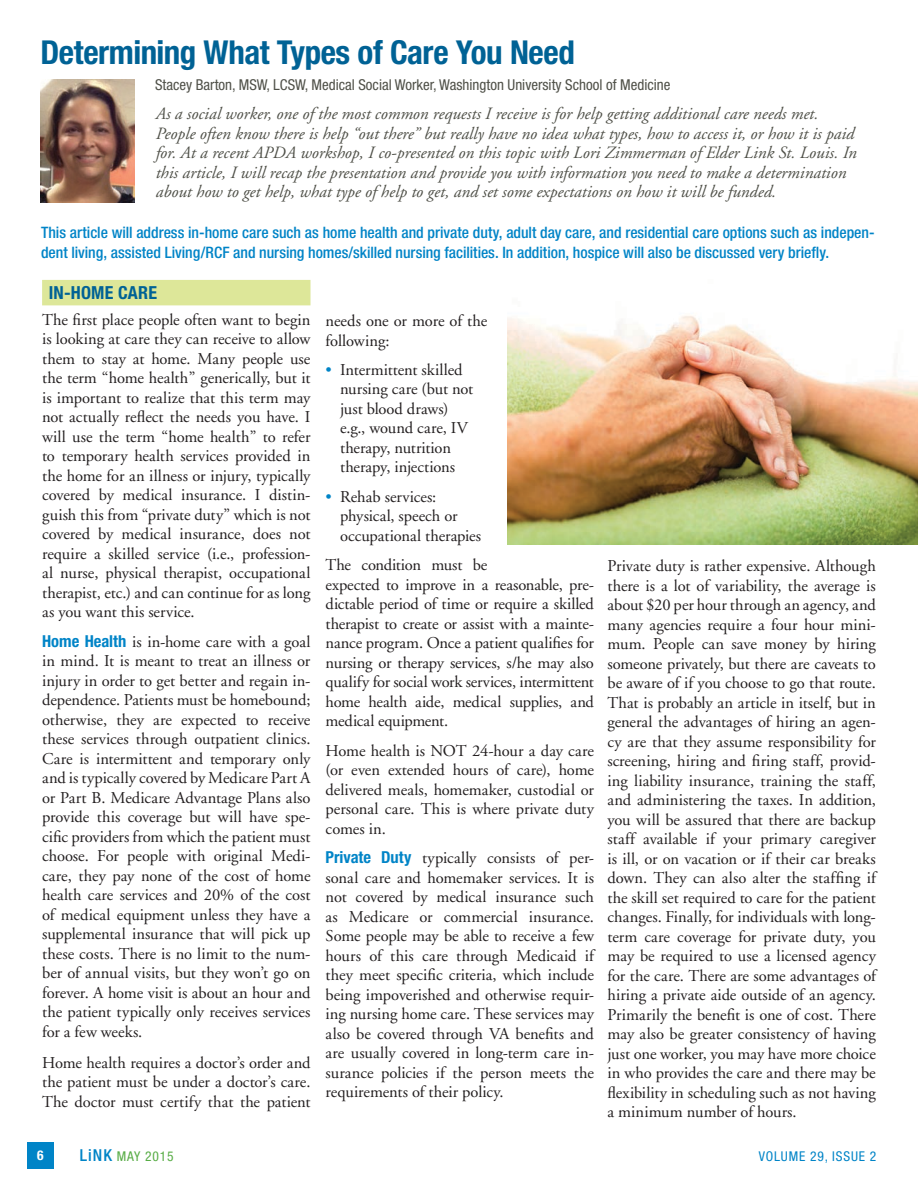
<style>
.page{position:relative;width:918px;height:1188px;background:#fff}
.page>*{position:absolute;margin:0;border:0;box-sizing:border-box;transform-origin:0 0}
.main_Title{font:700 condensed 33px "Helvetica Neue LT Std";letter-spacing:-.015em;color:#006295}
.Main_Body_Copy{font:700 condensed 18px "Helvetica Neue LT Std";letter-spacing:.01em;color:#006295}
.t1{font:italic 17.25px/19.5px "Adobe Garamond";color:#4f5048}
.Main_Body_Copy-2{font:16.5px/19.5px "Adobe Garamond";letter-spacing:-.005em;color:#231f20;text-align:justify}
.Intro_Copy{font:500 condensed 15.75px/19.5px "Helvetica Neue LT Std";color:#0084c7}
.By_Line{font:condensed 15px "Helvetica Neue LT Std";color:#4f5048}
.t2{font:condensed 13.5px "Helvetica Neue LT Std";letter-spacing:.06em;color:#0084c7}
.t3{font:condensed 13.5px "Helvetica Neue LT Std";letter-spacing:.06em;color:#57ac45}
.t4{font:700 condensed 13.5px "Helvetica Neue LT Std";color:#fff}
.s1{font-family:"Helvetica Neue LT Std";font-weight:700;font-stretch:condensed;color:#0084c7}
.s2{color:#0084c7}
.s3{font-weight:500;font-size:16.5px;color:#0084c7}
</style>
<div class="page">
<div style="left:27px;top:1142px;width:27px;height:27px;background:#0084c7"></div>
<div style="left:42px;top:280px;width:268px;height:25px;background:#dde799"></div>
<img style="left:40px;top:80px;width:95px;height:122px">
<img style="left:508px;top:315px;width:410px;height:229px">
<p class="main_Title" style="left:40px;top:32px;width:536px">Determining What Types of Care You Need</p>
<p class="By_Line" style="left:155px;top:76px;width:517px">Stacey Barton, MSW, LCSW, Medical Social Worker, Washington University School of Medicine</p>
<p class="t1" style="left:155px;top:104px;width:703px">As a social worker, one of the most common requests I receive is for help getting additional care needs met.<br>People often know there is help “out there” but really have no idea what types, how to access it, or how it is paid for. At a recent APDA workshop, I co-presented on this topic with Lori Zimmerman of Elder Link St. Louis. In this article, I will recap the presentation and provide you with information you need to make a determination about how to get help, what type of help to get, and set some expectations on how it will be funded.</p>
<p class="Intro_Copy" style="left:41px;top:223px;width:835px">This article will address in-home care such as home health and private duty, adult day care, and residential care options such as indepen&shy;dent living, assisted Living/RCF and nursing homes/skilled nursing facilities. In addition, hospice will also be discussed very briefly.</p>
<p class="Main_Body_Copy" style="left:49px;top:281px;width:110px">IN-HOME CARE</p>
<p class="Main_Body_Copy-2" style="left:42px;top:310px;width:270px">The first place people often want to begin is looking at care they can receive to allow them to stay at home. Many people use the term “home health” generically, but it is important to realize that this term may not actually reflect the needs you have. I will use the term “home health” to refer to temporary health services provided in the home for an illness or injury, typically covered by medical insurance. I distin&shy;guish this from “private duty” which is not covered by medical insurance, does not require a skilled service (i.e., profession&shy;al nurse, physical therapist, occupational therapist, etc.) and can continue for as long as you want this service.</p>
<p class="Main_Body_Copy-2" style="left:42px;top:632px;width:270px"><span class="s1">Home Health</span> is in-home care with a goal in mind. It is meant to treat an illness or injury in order to get better and regain in&shy;dependence. Patients must be homebound; otherwise, they are expected to receive these services through outpatient clinics.<br>Care is intermittent and temporary only and is typically covered by Medicare Part A or Part B. Medicare Advantage Plans also provide this coverage but will have spe&shy;cific providers from which the patient must choose. For people with original Medi&shy;care, they pay none of the cost of home health care services and 20% of the cost of medical equipment unless they have a supplemental insurance that will pick up these costs. There is no limit to the num&shy;ber of annual visits, but they won’t go on forever. A home visit is about an hour and the patient typically only receives services for a few weeks.</p>
<p class="Main_Body_Copy-2" style="left:42px;top:1053px;width:270px">Home health requires a doctor’s order and the patient must be under a doctor’s care.<br>The doctor must certify that the patient</p>
<p class="Main_Body_Copy-2" style="left:326px;top:311px;width:163px">needs one or more of the following:</p>
<p class="Main_Body_Copy-2" style="left:340px;top:360px;width:135px;text-align:left;text-indent:-14px"><span class="s2">•</span> Intermittent skilled nursing care (but not just blood draws) e.g., wound care, IV therapy, nutrition therapy, injections</p>
<p class="Main_Body_Copy-2" style="left:340px;top:487px;width:143px;text-align:left;text-indent:-14px"><span class="s2">•</span> Rehab services: physical, speech or occupational therapies</p>
<p class="Main_Body_Copy-2" style="left:326px;top:556px;width:270px;text-align:left">The condition must be<br>expected to improve in a reasonable, pre&shy;dictable period of time or require a skilled therapist to create or assist with a mainte&shy;nance program. Once a patient qualifies for nursing or therapy services, s/he may also qualify for social work services, intermittent home health aide, medical supplies, and medical equipment.</p>
<p class="Main_Body_Copy-2" style="left:326px;top:741px;width:270px">Home health is NOT 24-hour a day care (or even extended hours of care), home delivered meals, homemaker, custodial or personal care. This is where private duty comes in.</p>
<p class="Main_Body_Copy-2" style="left:326px;top:849px;width:270px"><span class="s1">Private Duty</span> typically consists of per&shy;sonal care and homemaker services. It is not covered by medical insurance such as Medicare or commercial insurance.<br>Some people may be able to receive a few hours of this care through Medicaid if they meet specific criteria, which include being impoverished and otherwise requir&shy;ing nursing home care. These services may also be covered through VA benefits and are usually covered in long-term care in&shy;surance policies if the person meets the requirements of their policy.</p>
<p class="Main_Body_Copy-2" style="left:608px;top:556px;width:270px">Private duty is rather expensive. Although there is a lot of variability, the average is about $20 per hour through an agency, and many agencies require a four hour mini&shy;mum. People can save money by hiring someone privately, but there are caveats to be aware of if you choose to go that route.<br>That is probably an article in itself, but in general the advantages of hiring an agen&shy;cy are that they assume responsibility for screening, hiring and firing staff, provid&shy;ing liability insurance, training the staff, and administering the taxes. In addition, you will be assured that there are backup staff available if your primary caregiver is ill, or on vacation or if their car breaks down. They can also alter the staffing if the skill set required to care for the patient changes. Finally, for individuals with long&shy;term care coverage for private duty, you may be required to use a licensed agency for the care. There are some advantages of hiring a private aide outside of an agency.<br>Primarily the benefit is one of cost. There may also be greater consistency of having just one worker, you may have more choice in who provides the care and there may be flexibility in scheduling such as not having a minimum number of hours.</p>
<p class="t4" style="left:37px;top:1147px;width:8px">6</p>
<p class="t3" style="left:80px;top:1148px;width:95px"><span class="s3">LiNK</span> MAY 2015</p>
<p class="t2" style="left:759px;top:1148px;width:119px">VOLUME 29, ISSUE 2</p>
</div>
